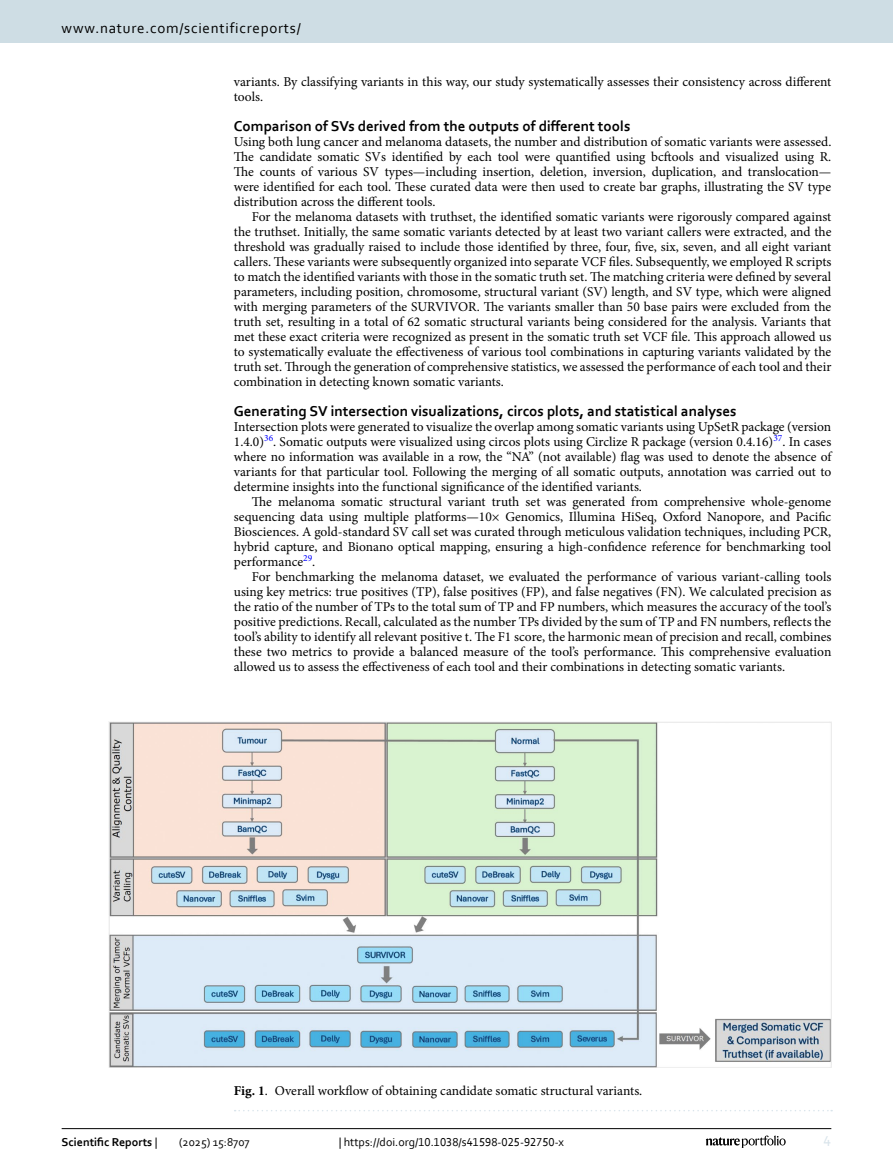
<style>
.page{position:relative;width:893px;height:1174px;background:#fff}
.page>*{position:absolute;margin:0;border:0;box-sizing:border-box;transform-origin:0 0}
.Head_2{font:700 15px "Corbel";color:#000}
.t1{font:15px "Corbel";letter-spacing:.05em;color:#000}
.t2{font:15px "Corbel";color:#d9e4eb}
.Body_Text_Indent{font:13.5px/15px "Minion Pro";color:#000;text-align:justify}
.Body_Text{font:13.5px/15px "Minion Pro";color:#000;text-align:justify}
.Figure_Caption{font:13.5px "Minion Pro";color:#000}
.t3{font:12px "Corbel";color:#000}
.t4{font:700 12px "Corbel";color:#000}
.s1{font-weight:700}
.s2{font-weight:400}
</style>
<div class="page">
<img style="left:108px;top:722px;width:723px;height:345px">
<svg style="left:235px;top:1110px;width:597px;height:1px"></svg>
<hr style="left:62px;top:1128px;width:769px;height:1px;background:#000">
<svg style="left:706px;top:1135px;width:80px;height:12px"></svg>
<div style="left:0;top:0;width:893px;height:43px;background:#cedde4"></div>
<p class="t1" style="left:62px;top:18px;width:241px">www.nature.com/scientificreports/</p>
<p class="Body_Text" style="left:234px;top:74px;width:599px">variants. By classifying variants in this way, our study systematically assesses their consistency across different tools.</p>
<p class="Head_2" style="left:234px;top:116px;width:398px">Comparison of SVs derived from the outputs of different tools</p>
<p class="Body_Text" style="left:234px;top:134px;width:599px">Using both lung cancer and melanoma datasets, the number and distribution of somatic variants were assessed.<br>The candidate somatic SVs identified by each tool were quantified using bcftools and visualized using R.<br>The counts of various SV types—including insertion, deletion, inversion, duplication, and translocation— were identified for each tool. These curated data were then used to create bar graphs, illustrating the SV type distribution across the different tools.</p>
<p class="Body_Text_Indent" style="left:234px;top:209px;width:599px;text-indent:18px">For the melanoma datasets with truthset, the identified somatic variants were rigorously compared against the truthset. Initially, the same somatic variants detected by at least two variant callers were extracted, and the threshold was gradually raised to include those identified by three, four, five, six, seven, and all eight variant callers. These variants were subsequently organized into separate VCF files. Subsequently, we employed R scripts to match the identified variants with those in the somatic truth set. The matching criteria were defined by several parameters, including position, chromosome, structural variant (SV) length, and SV type, which were aligned with merging parameters of the SURVIVOR. The variants smaller than 50 base pairs were excluded from the truth set, resulting in a total of 62 somatic structural variants being considered for the analysis. Variants that met these exact criteria were recognized as present in the somatic truth set VCF file. This approach allowed us to systematically evaluate the effectiveness of various tool combinations in capturing variants validated by the truth set. Through the generation of comprehensive statistics, we assessed the performance of each tool and their combination in detecting known somatic variants.</p>
<p class="Head_2" style="left:234px;top:401px;width:504px">Generating SV intersection visualizations, circos plots, and statistical analyses</p>
<p class="Body_Text" style="left:234px;top:419px;width:599px">Intersection plots were generated to visualize the overlap among somatic variants using UpSetR package (version 1.4.0)<sup>36</sup>. Somatic outputs were visualized using circos plots using Circlize R package (version 0.4.16)<sup>37</sup>. In cases where no information was available in a row, the “NA” (not available) flag was used to denote the absence of variants for that particular tool. Following the merging of all somatic outputs, annotation was carried out to determine insights into the functional significance of the identified variants.</p>
<p class="Body_Text_Indent" style="left:234px;top:494px;width:599px;text-indent:18px">The melanoma somatic structural variant truth set was generated from comprehensive whole-genome sequencing data using multiple platforms—10× Genomics, Illumina HiSeq, Oxford Nanopore, and Pacific Biosciences. A gold-standard SV call set was curated through meticulous validation techniques, including PCR, hybrid capture, and Bionano optical mapping, ensuring a high-confidence reference for benchmarking tool performance<sup>29</sup>.</p>
<p class="Body_Text_Indent" style="left:234px;top:569px;width:599px;text-indent:18px">For benchmarking the melanoma dataset, we evaluated the performance of various variant-calling tools using key metrics: true positives (TP), false positives (FP), and false negatives (FN). We calculated precision as the ratio of the number of TPs to the total sum of TP and FP numbers, which measures the accuracy of the tool’s positive predictions. Recall, calculated as the number TPs divided by the sum of TP and FN numbers, reflects the tool’s ability to identify all relevant positive t. The F1 score, the harmonic mean of precision and recall, combines these two metrics to provide a balanced measure of the tool’s performance. This comprehensive evaluation allowed us to assess the effectiveness of each tool and their combinations in detecting somatic variants.</p>
<p class="Figure_Caption" style="left:234px;top:1082px;width:410px"><span class="s1">Fig. 1</span>. Overall workflow of obtaining candidate somatic structural variants.</p>
<p class="t4" style="left:62px;top:1134px;width:97px">Scientific Reports <span class="s2">|</span></p>
<p class="t3" style="left:179px;top:1134px;width:72px">(2025) 15:8707</p>
<p class="t3" style="left:339px;top:1134px;width:227px">| https://doi.org/10.1038/s41598-025-92750-x</p>
<p class="t2" style="left:824px;top:1132px;width:9px">4</p>
</div>
